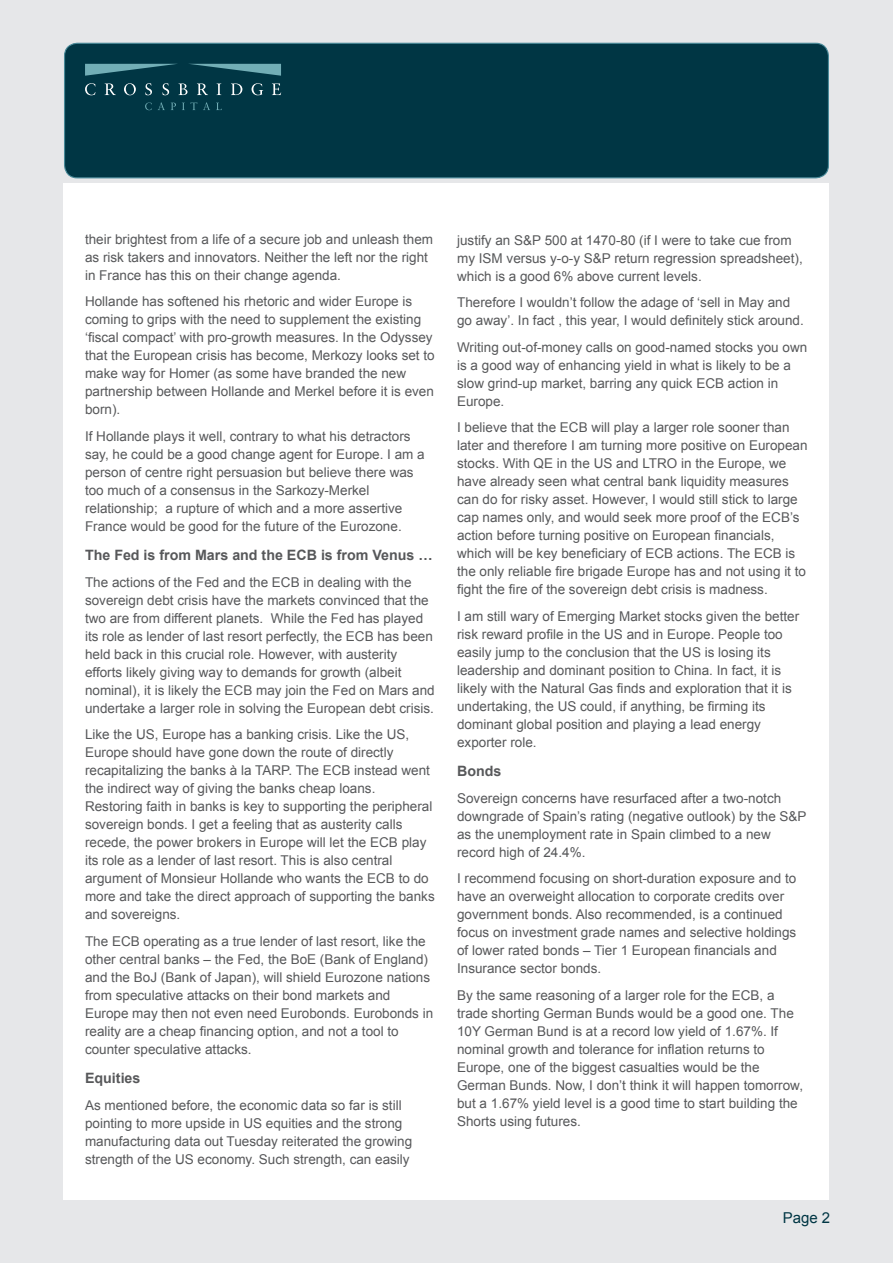
<style>
.page{position:relative;width:893px;height:1263px;background:#e6e7e9}
.page>*{position:absolute;margin:0;border:0;box-sizing:border-box;transform-origin:0 0}
.t1{font:15px "Arial";color:#003644}
._06__head_level_1{font:700 14.25px "Arial";color:#57585a}
._07__body_copy{font:13.5px/18px "Arial";color:#57585a}
</style>
<div class="page">
<div style="left:64px;top:183px;width:765px;height:1016px;background:#fff"></div>
<div style="left:65px;top:43px;width:763px;height:135px;background:#003644;border-radius:13px"></div>
<div style="left:64px;top:43px;width:765px;height:135px;border:1px solid #488998;border-radius:13px"></div>
<svg style="left:85px;top:64px;width:91px;height:12px"></svg>
<svg style="left:190px;top:64px;width:91px;height:12px"></svg>
<svg style="left:85px;top:83px;width:10px;height:12px"></svg>
<svg style="left:105px;top:83px;width:11px;height:12px"></svg>
<svg style="left:124px;top:83px;width:12px;height:12px"></svg>
<svg style="left:145px;top:83px;width:7px;height:12px"></svg>
<svg style="left:162px;top:83px;width:7px;height:12px"></svg>
<svg style="left:179px;top:83px;width:8px;height:12px"></svg>
<svg style="left:197px;top:83px;width:11px;height:12px"></svg>
<svg style="left:217px;top:83px;width:4px;height:12px"></svg>
<svg style="left:231px;top:83px;width:11px;height:12px"></svg>
<svg style="left:252px;top:83px;width:11px;height:12px"></svg>
<svg style="left:272px;top:83px;width:9px;height:12px"></svg>
<svg style="left:145px;top:102px;width:7px;height:8px"></svg>
<svg style="left:158px;top:102px;width:7px;height:8px"></svg>
<svg style="left:171px;top:103px;width:5px;height:7px"></svg>
<svg style="left:182px;top:103px;width:3px;height:7px"></svg>
<svg style="left:191px;top:102px;width:6px;height:8px"></svg>
<svg style="left:203px;top:102px;width:7px;height:8px"></svg>
<svg style="left:216px;top:103px;width:6px;height:7px"></svg>
<p class="_07__body_copy" style="left:85px;top:230px;width:350px">their brightest from a life of a secure job and unleash them as risk takers and innovators. Neither the left nor the right in France has this on their change agenda.</p>
<p class="_07__body_copy" style="left:85px;top:293px;width:351px">Hollande has softened his rhetoric and wider Europe is coming to grips with the need to supplement the existing ‘fiscal compact’ with pro-growth measures. In the Odyssey that the European crisis has become, Merkozy looks set to make way for Homer (as some have branded the new partnership between Hollande and Merkel before it is even born).</p>
<p class="_07__body_copy" style="left:85px;top:427px;width:341px">If Hollande plays it well, contrary to what his detractors say, he could be a good change agent for Europe. I am a person of centre right persuasion but believe there was too much of a consensus in the Sarkozy-Merkel relationship; a rupture of which and a more assertive France would be good for the future of the Eurozone.</p>
<p class="_06__head_level_1" style="left:85px;top:546px;width:349px">The Fed is from Mars and the ECB is from Venus …</p>
<p class="_07__body_copy" style="left:85px;top:573px;width:351px">The actions of the Fed and the ECB in dealing with the sovereign debt crisis have the markets convinced that the two are from different planets. While the Fed has played its role as lender of last resort perfectly, the ECB has been held back in this crucial role. However, with austerity efforts likely giving way to demands for growth (albeit nominal), it is likely the ECB may join the Fed on Mars and undertake a larger role in solving the European debt crisis.</p>
<p class="_07__body_copy" style="left:85px;top:726px;width:351px">Like the US, Europe has a banking crisis. Like the US, Europe should have gone down the route of directly recapitalizing the banks à la TARP. The ECB instead went the indirect way of giving the banks cheap loans.<br>Restoring faith in banks is key to supporting the peripheral sovereign bonds. I get a feeling that as austerity calls recede, the power brokers in Europe will let the ECB play its role as a lender of last resort. This is also central argument of Monsieur Hollande who wants the ECB to do more and take the direct approach of supporting the banks and sovereigns.</p>
<p class="_07__body_copy" style="left:85px;top:932px;width:350px">The ECB operating as a true lender of last resort, like the other central banks – the Fed, the BoE (Bank of England) and the BoJ (Bank of Japan), will shield Eurozone nations from speculative attacks on their bond markets and Europe may then not even need Eurobonds. Eurobonds in reality are a cheap financing option, and not a tool to counter speculative attacks.</p>
<p class="_06__head_level_1" style="left:85px;top:1069px;width:57px">Equities</p>
<p class="_07__body_copy" style="left:85px;top:1096px;width:329px">As mentioned before, the economic data so far is still pointing to more upside in US equities and the strong manufacturing data out Tuesday reiterated the growing strength of the US economy. Such strength, can easily</p>
<p class="_07__body_copy" style="left:457px;top:231px;width:347px">justify an S&amp;P 500 at 1470-80 (if I were to take cue from my ISM versus y-o-y S&amp;P return regression spreadsheet), which is a good 6% above current levels.</p>
<p class="_07__body_copy" style="left:457px;top:294px;width:348px">Therefore I wouldn’t follow the adage of ‘sell in May and go away’. In fact , this year, I would definitely stick around.</p>
<p class="_07__body_copy" style="left:457px;top:338px;width:352px">Writing out-of-money calls on good-named stocks you own is a good way of enhancing yield in what is likely to be a slow grind-up market, barring any quick ECB action in Europe.</p>
<p class="_07__body_copy" style="left:457px;top:419px;width:352px">I believe that the ECB will play a larger role sooner than later and therefore I am turning more positive on European stocks. With QE in the US and LTRO in the Europe, we have already seen what central bank liquidity measures can do for risky asset. However, I would still stick to large cap names only, and would seek more proof of the ECB’s action before turning positive on European financials, which will be key beneficiary of ECB actions. The ECB is the only reliable fire brigade Europe has and not using it to fight the fire of the sovereign debt crisis is madness.</p>
<p class="_07__body_copy" style="left:457px;top:607px;width:344px">I am still wary of Emerging Market stocks given the better risk reward profile in the US and in Europe. People too easily jump to the conclusion that the US is losing its leadership and dominant position to China. In fact, it is likely with the Natural Gas finds and exploration that it is undertaking, the US could, if anything, be firming its dominant global position and playing a lead energy exporter role.</p>
<p class="_06__head_level_1" style="left:457px;top:762px;width:46px">Bonds</p>
<p class="_07__body_copy" style="left:457px;top:789px;width:351px">Sovereign concerns have resurfaced after a two-notch downgrade of Spain’s rating (negative outlook) by the S&amp;P as the unemployment rate in Spain climbed to a new record high of 24.4%.</p>
<p class="_07__body_copy" style="left:457px;top:870px;width:341px">I recommend focusing on short-duration exposure and to have an overweight allocation to corporate credits over government bonds. Also recommended, is a continued focus on investment grade names and selective holdings of lower rated bonds – Tier 1 European financials and Insurance sector bonds.</p>
<p class="_07__body_copy" style="left:457px;top:986px;width:347px">By the same reasoning of a larger role for the ECB, a trade shorting German Bunds would be a good one. The 10Y German Bund is at a record low yield of 1.67%. If nominal growth and tolerance for inflation returns to Europe, one of the biggest casualties would be the German Bunds. Now, I don’t think it will happen tomorrow, but a 1.67% yield level is a good time to start building the Shorts using futures.</p>
<p class="t1" style="left:783px;top:1208px;width:49px">Page 2</p>
</div>
